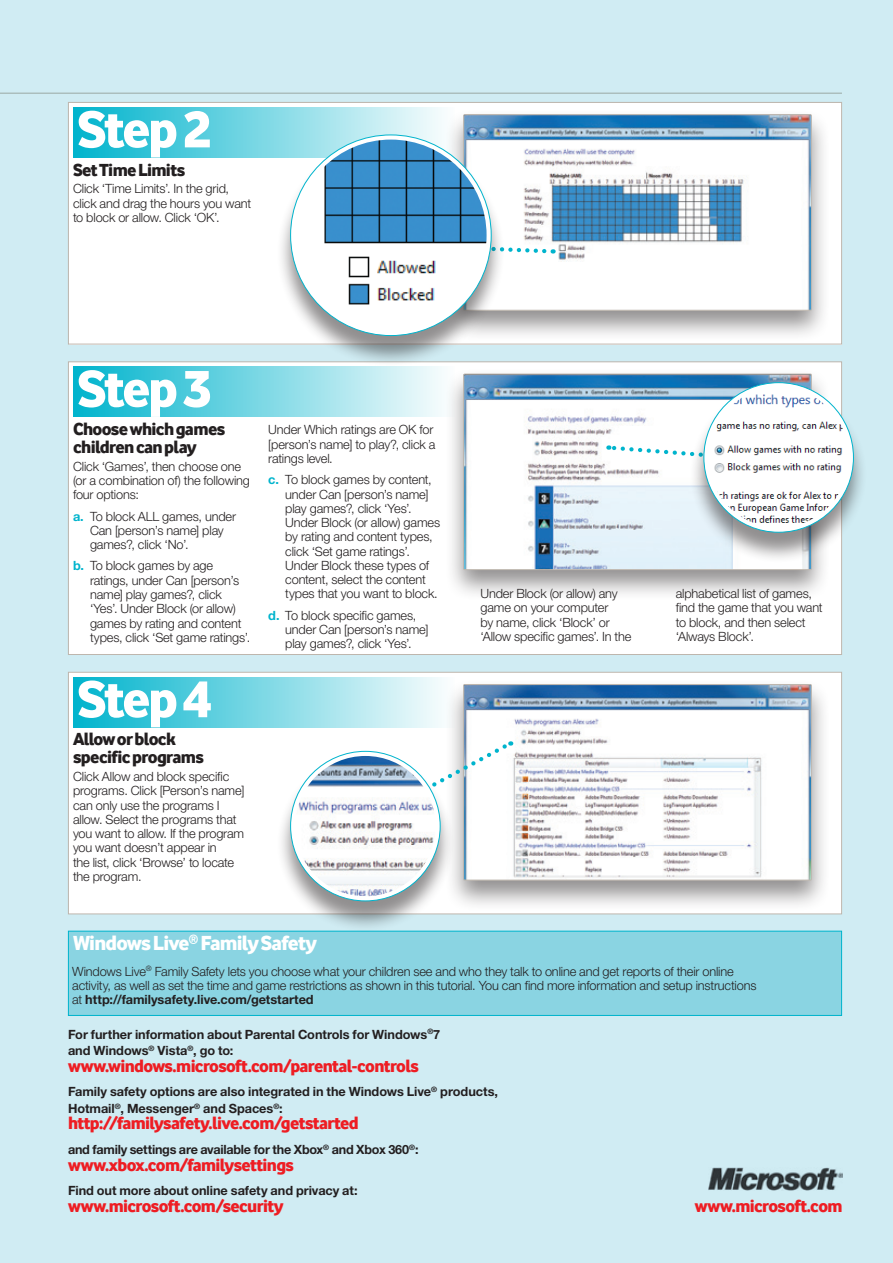
<style>
.page{position:relative;width:893px;height:1263px;background:#d0ecf3}
.page>*{position:absolute;margin:0;border:0;box-sizing:border-box;transform-origin:0 0}
.t1{font:54px "Vodafone Ex B";letter-spacing:-.045em;color:#fff}
.t2{font:21px "Vodafone Ex B";letter-spacing:-.04em;color:#fff}
.t3{font:18px "Vodafone Ex B";letter-spacing:-.04em;color:#ee1d23}
.t4{font:18px/18px "Vodafone Ex B";letter-spacing:-.035em;color:#231f20}
.t5{font:300 12.75px/14.2px "Helvetica Neue LT Std";letter-spacing:-.01em;color:#231f20}
.t6{font:700 12.75px/16.5px "Helvetica Neue LT Std";letter-spacing:-.005em;color:#231f20}
.s1{font-weight:700;color:#00b4cd}
.s2{font-weight:700}
</style>
<div class="page">
<img style="left:709px;top:1167px;width:134px;height:23px">
<div style="left:69px;top:103px;width:772px;height:241px;background:#fff"></div>
<div style="left:69px;top:362px;width:772px;height:293px;background:#fff"></div>
<div style="left:69px;top:673px;width:772px;height:241px;background:#fff"></div>
<div style="left:73px;top:107px;width:382px;height:50px;background:linear-gradient(to right,#00b4cd,#fbfdfe)"></div>
<div style="left:73px;top:366px;width:382px;height:51px;background:linear-gradient(to right,#00b3cc,#fcfefe)"></div>
<div style="left:73px;top:677px;width:382px;height:50px;background:linear-gradient(to right,#00b3cc,#fcfefe)"></div>
<div style="left:443px;top:107px;width:386px;height:234px;background:#231f20;opacity:.5"></div>
<img style="left:465px;top:116px;width:344px;height:192px">
<div style="left:463px;top:114px;width:348px;height:196px;border:1px solid #beb6ad"></div>
<div style="left:443px;top:367px;width:386px;height:233px;background:#231f20;opacity:.5"></div>
<img style="left:465px;top:376px;width:344px;height:192px">
<div style="left:463px;top:374px;width:348px;height:196px;border:1px solid #beb6ad"></div>
<div style="left:443px;top:677px;width:386px;height:234px;background:#231f20;opacity:.5"></div>
<img style="left:465px;top:686px;width:344px;height:192px">
<div style="left:463px;top:684px;width:348px;height:196px;border:1px solid #beb6ad"></div>
<div style="left:68px;top:931px;width:774px;height:84px;background:#8ad4e2"></div>
<div style="left:68px;top:931px;width:774px;height:85px;border:1px solid #00b4cd"></div>
<svg style="left:504px;top:240px;width:50px;height:15px"></svg>
<div style="left:275px;top:137px;width:229px;height:229px;background:#231f20;opacity:.5"></div>
<svg style="left:291px;top:135px;width:200px;height:201px"></svg>
<img style="left:295px;top:140px;width:192px;height:191px;border-radius:96px">
<svg style="left:608px;top:443px;width:80px;height:21px"></svg>
<div style="left:688px;top:384px;width:179px;height:178px;background:#231f20;opacity:.5"></div>
<svg style="left:704px;top:383px;width:149px;height:149px"></svg>
<img style="left:708px;top:387px;width:141px;height:141px;border-radius:70px">
<svg style="left:381px;top:740px;width:131px;height:76px"></svg>
<div style="left:275px;top:753px;width:178px;height:178px;background:#231f20;opacity:.5"></div>
<svg style="left:291px;top:751px;width:149px;height:150px"></svg>
<img style="left:295px;top:756px;width:141px;height:140px;border-radius:70px">
<hr style="left:0;top:93px;width:842px;height:1px;background:#beb6ad">
<p class="t1" style="left:77px;top:96px;width:136px">Step 2</p>
<p class="t4" style="left:73px;top:160px;width:114px">Set Time Limits</p>
<p class="t5" style="left:73px;top:181px;width:180px">Click ‘Time Limits’. In the grid, click and drag the hours you want to block or allow. Click ‘OK’.</p>
<p class="t1" style="left:77px;top:355px;width:136px">Step 3</p>
<p class="t4" style="left:73px;top:419px;width:154px">Choose which games children can play</p>
<p class="t5" style="left:73px;top:459px;width:178px">Click ‘Games’, then choose one (or a combination of) the following four options:</p>
<p class="t5" style="left:90px;top:509px;width:148px;text-indent:-17px"><span class="s1">a.</span> To block ALL games, under<br>Can [person’s name] play games?, click ‘No’.</p>
<p class="t5" style="left:90px;top:558px;width:162px;text-indent:-17px"><span class="s1">b.</span> To block games by age ratings, under Can [person’s name] play games?, click ‘Yes’. Under Block (or allow) games by rating and content types, click ‘Set game ratings’.</p>
<p class="t1" style="left:77px;top:665px;width:136px">Step 4</p>
<p class="t4" style="left:73px;top:730px;width:133px">Allow or block specific programs</p>
<p class="t5" style="left:73px;top:769px;width:173px">Click Allow and block specific programs. Click [Person’s name] can only use the programs I allow. Select the programs that you want to allow. If the program you want doesn’t appear in<br>the list, click ‘Browse’ to locate the program.</p>
<p class="t5" style="left:268px;top:423px;width:169px">Under Which ratings are OK for [person’s name] to play?, click a ratings level.</p>
<p class="t5" style="left:285px;top:472px;width:156px;text-indent:-17px"><span class="s1">c.</span> To block games by content, under Can [person’s name] play games?, click ‘Yes’.<br>Under Block (or allow) games by rating and content types, click ‘Set game ratings’.<br>Under Block these types of content, select the content types that you want to block.</p>
<p class="t5" style="left:285px;top:608px;width:145px;text-indent:-17px"><span class="s1">d.</span> To block specific games, under Can [person’s name] play games?, click ‘Yes’.</p>
<p class="t5" style="left:480px;top:586px;width:152px">Under Block (or allow) any game on your computer<br>by name, click ‘Block’ or ‘Allow specific games’. In the</p>
<p class="t5" style="left:676px;top:586px;width:148px">alphabetical list of games, find the game that you want to block, and then select ‘Always Block’.</p>
<p class="t2" style="left:73px;top:930px;width:246px">Windows Live<sup>®</sup> Family Safety</p>
<p class="t5" style="left:72px;top:964px;width:686px">Windows Live<sup>®</sup> Family Safety lets you choose what your children see and who they talk to online and get reports of their online activity, as well as set the time and game restrictions as shown in this tutorial. You can find more information and setup instructions at <span class="s2">http://familysafety.live.com/getstarted</span></p>
<p class="t6" style="left:68px;top:1025px;width:374px">For further information about Parental Controls for Windows<sup>®</sup>7 and Windows<sup>®</sup> Vista<sup>®</sup>, go to:</p>
<p class="t3" style="left:68px;top:1054px;width:353px">www.windows.microsoft.com/parental-controls</p>
<p class="t6" style="left:68px;top:1083px;width:431px">Family safety options are also integrated in the Windows Live<sup>®</sup> products,<br>Hotmail<sup>®</sup>, Messenger<sup>®</sup> and Spaces<sup>®</sup>:</p>
<p class="t3" style="left:68px;top:1112px;width:292px">http://familysafety.live.com/getstarted</p>
<p class="t6" style="left:68px;top:1141px;width:352px">and family settings are available for the Xbox<sup>®</sup> and Xbox 360<sup>®</sup>:</p>
<p class="t3" style="left:68px;top:1153px;width:228px">www.xbox.com/familysettings</p>
<p class="t6" style="left:68px;top:1182px;width:291px">Find out more about online safety and privacy at:</p>
<p class="t3" style="left:68px;top:1195px;width:217px">www.microsoft.com/security</p>
<p class="t3" style="left:695px;top:1195px;width:149px">www.microsoft.com</p>
</div>
